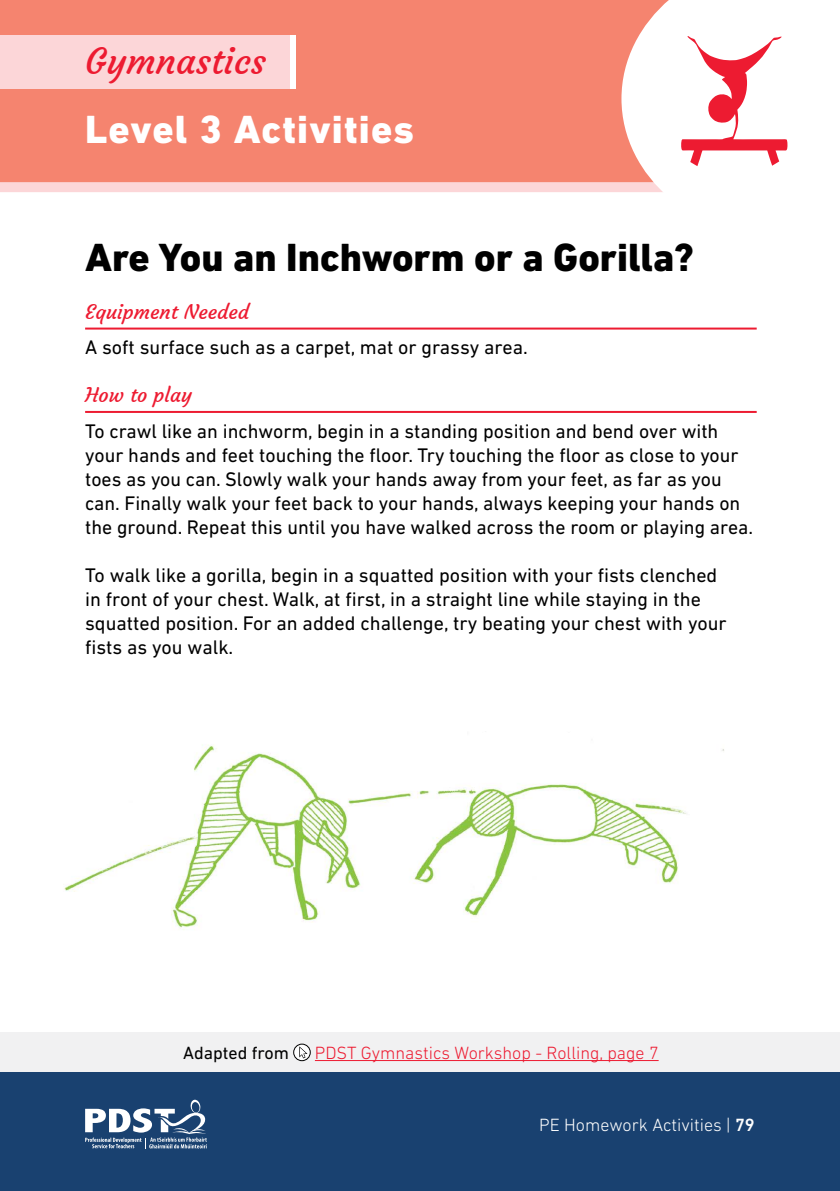
<style>
.page{position:relative;width:840px;height:1191px;background:#fff}
.page>*{position:absolute;margin:0;border:0;box-sizing:border-box;transform-origin:0 0}
.t1{font:800 40px "DIN Next LT Pro";color:#000}
.t2{font:800 40px "DIN Next LT Pro";letter-spacing:.03em;color:#fff}
.t3{font:36px "Courgette";color:#ed1b31}
.t4{font:20px/24px "DIN Next LT Pro";color:#000}
.t5{font:20px "Courgette";color:#ed1b31}
.t6{font:300 18px "DIN Next LT Pro";color:#ed1b31}
.t7{font:300 18px "DIN Next LT Pro";color:#fff}
.t8{font:18px "DIN Next LT Pro";color:#000}
.s1{font-weight:500}
</style>
<div class="page">
<div style="left:0;top:1071px;width:839px;height:120px;background:#194170"></div>
<svg style="left:85px;top:1099px;width:122px;height:49px"></svg>
<hr style="left:85px;top:327px;width:671px;height:2px;background:#ed1b31">
<hr style="left:85px;top:411px;width:671px;height:2px;background:#ed1b31">
<div style="left:0;top:1032px;width:839px;height:39px;background:#f1f1f2"></div>
<hr style="left:315px;top:1060px;width:343px;height:1px;background:#ed1b31">
<svg style="left:293px;top:1044px;width:17px;height:16px"></svg>
<div style="left:293px;top:1043px;width:17px;height:18px;border:1px solid #000;border-radius:50%"></div>
<svg style="left:299px;top:1046px;width:8px;height:12px"></svg>
<div style="left:0;top:0;width:839px;height:186px;background:#f5846f"></div>
<div style="left:0;top:182px;width:839px;height:10px;background:#fcd6d8"></div>
<svg style="left:621px;top:0;width:218px;height:192px;background:#fef3f1"></svg>
<svg style="left:680px;top:36px;width:107px;height:130px;background:#fac5ca"></svg>
<div style="left:0;top:35px;width:292px;height:54px;background:#fcd6d8"></div>
<div style="left:290px;top:35px;width:5px;height:54px;background:#fff"></div>
<img style="left:64px;top:744px;width:660px;height:186px">
<h2 class="t3" style="left:85px;top:39px;width:182px">Gymnastics</h2>
<h1 class="t2" style="left:85px;top:105px;width:330px">Level 3 Activities</h1>
<h1 class="t1" style="left:85px;top:234px;width:609px">Are You an Inchworm or a Gorilla?</h1>
<p class="t5" style="left:85px;top:299px;width:165px">Equipment Needed</p>
<p class="t4" style="left:85px;top:335px;width:444px">A soft surface such as a carpet, mat or grassy area.</p>
<p class="t5" style="left:85px;top:383px;width:108px">How to play</p>
<p class="t4" style="left:85px;top:419px;width:669px">To crawl like an inchworm, begin in a standing position and bend over with your hands and feet touching the floor. Try touching the floor as close to your toes as you can. Slowly walk your hands away from your feet, as far as you can. Finally walk your feet back to your hands, always keeping your hands on the ground. Repeat this until you have walked across the room or playing area.</p>
<p class="t4" style="left:85px;top:563px;width:642px">To walk like a gorilla, begin in a squatted position with your fists clenched in front of your chest. Walk, at first, in a straight line while staying in the squatted position. For an added challenge, try beating your chest with your fists as you walk.</p>
<p class="t8" style="left:183px;top:1042px;width:107px">Adapted from</p>
<p class="t6" style="left:315px;top:1042px;width:345px">PDST Gymnastics Workshop - Rolling, page 7</p>
<p class="t7" style="left:539px;top:1114px;width:217px">PE Homework Activities | <span class="s1">79</span></p>
</div>
